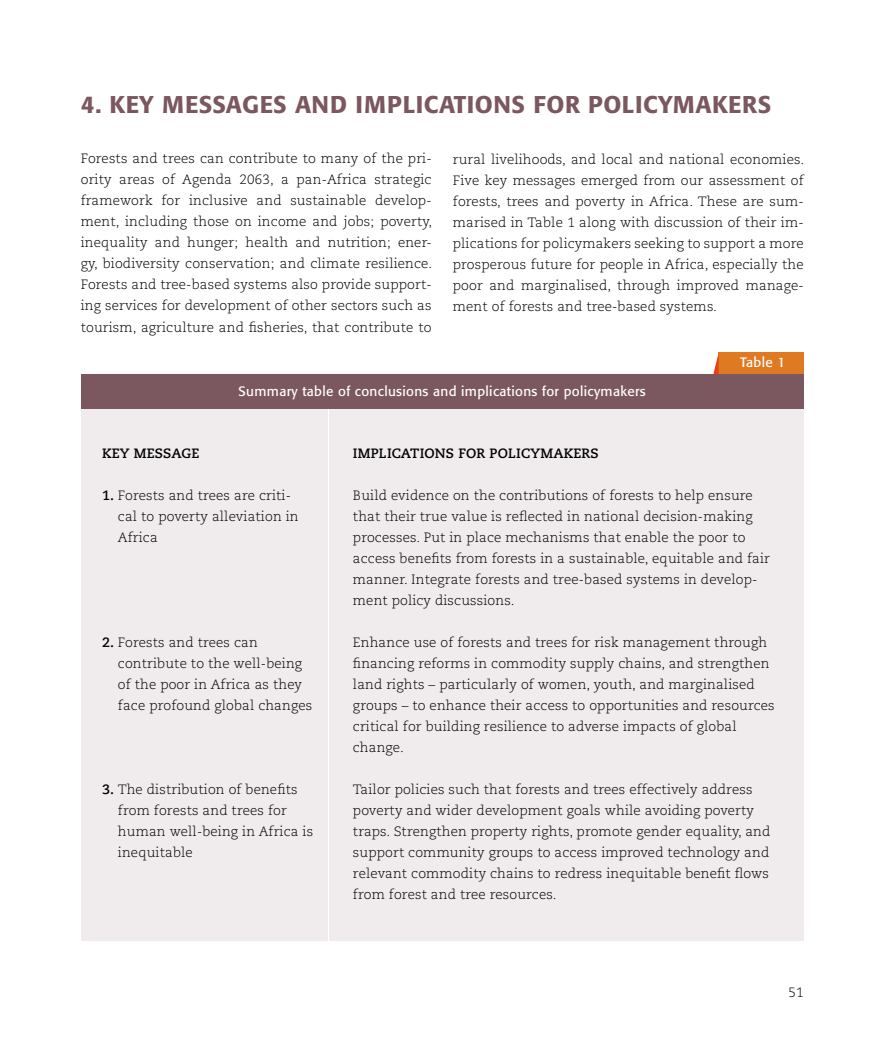
<style>
.page{position:relative;width:893px;height:1063px;background:#fff}
.page>*{position:absolute;margin:0;border:0;box-sizing:border-box;transform-origin:0 0}
.t1{font:500 24px "Formata";letter-spacing:.025em;color:#7b575f}
.t2{font:300 13.5px/21px "Caecilia LT Std";letter-spacing:.01em;color:#000}
.t3{font:13.5px "Formata";letter-spacing:.025em;color:#fff}
.t4{font:700 13.5px "Caecilia LT Std";letter-spacing:.01em;color:#000}
.s1{font-weight:700}
</style>
<div class="page">
<div style="left:81px;top:408px;width:246px;height:533px;background:#f0ebec"></div>
<div style="left:330px;top:408px;width:474px;height:533px;background:#f0ebec"></div>
<div style="left:81px;top:374px;width:723px;height:34px;background:#7b575f"></div>
<div style="left:719px;top:353px;width:85px;height:21px;background:#df7a22"></div>
<svg style="left:713px;top:353px;width:6px;height:21px"></svg>
<h1 class="t1" style="left:81px;top:89px;width:692px">4. KEY MESSAGES AND IMPLICATIONS FOR POLICYMAKERS</h1>
<p class="t2" style="left:81px;top:149px;width:353px;text-align:justify">Forests and trees can contribute to many of the pri&shy;ority areas of Agenda 2063, a pan-Africa strategic framework for inclusive and sustainable develop&shy;ment, including those on income and jobs; poverty, inequality and hunger; health and nutrition; ener&shy;gy, biodiversity conservation; and climate resilience.<br>Forests and tree-based systems also provide support&shy;ing services for development of other sectors such as tourism, agriculture and fisheries, that contribute to</p>
<p class="t2" style="left:453px;top:149px;width:353px;text-align:justify">rural livelihoods, and local and national economies.<br>Five key messages emerged from our assessment of forests, trees and poverty in Africa. These are sum&shy;marised in Table 1 along with discussion of their im&shy;plications for policymakers seeking to support a more prosperous future for people in Africa, especially the poor and marginalised, through improved manage&shy;ment of forests and tree-based systems.</p>
<p class="t3" style="left:239px;top:383px;width:409px">Summary table of conclusions and implications for policymakers</p>
<p class="t3" style="left:740px;top:355px;width:47px">Table 1</p>
<p class="t4" style="left:102px;top:445px;width:99px">KEY MESSAGE</p>
<p class="t2" style="left:118px;top:485px;width:182px;text-indent:-16px"><span class="s1">1.</span> Forests and trees are criti&shy;cal to poverty alleviation in<br>Africa</p>
<p class="t2" style="left:118px;top:632px;width:196px;text-indent:-16px"><span class="s1">2.</span> Forests and trees can contribute to the well-being of the poor in Africa as they face profound global changes</p>
<p class="t2" style="left:118px;top:779px;width:197px;text-indent:-16px"><span class="s1">3.</span> The distribution of benefits from forests and trees for human well-being in Africa is inequitable</p>
<p class="t4" style="left:353px;top:445px;width:247px">IMPLICATIONS FOR POLICYMAKERS</p>
<p class="t2" style="left:353px;top:485px;width:419px">Build evidence on the contributions of forests to help ensure that their true value is reflected in national decision-making processes. Put in place mechanisms that enable the poor to access benefits from forests in a sustainable, equitable and fair manner. Integrate forests and tree-based systems in develop&shy;ment policy discussions.</p>
<p class="t2" style="left:353px;top:632px;width:423px">Enhance use of forests and trees for risk management through financing reforms in commodity supply chains, and strengthen land rights – particularly of women, youth, and marginalised groups – to enhance their access to opportunities and resources critical for building resilience to adverse impacts of global change.</p>
<p class="t2" style="left:353px;top:779px;width:419px">Tailor policies such that forests and trees effectively address poverty and wider development goals while avoiding poverty traps. Strengthen property rights, promote gender equality, and support community groups to access improved technology and relevant commodity chains to redress inequitable benefit flows from forest and tree resources.</p>
<p class="t2" style="left:788px;top:982px;width:17px">51</p>
</div>
